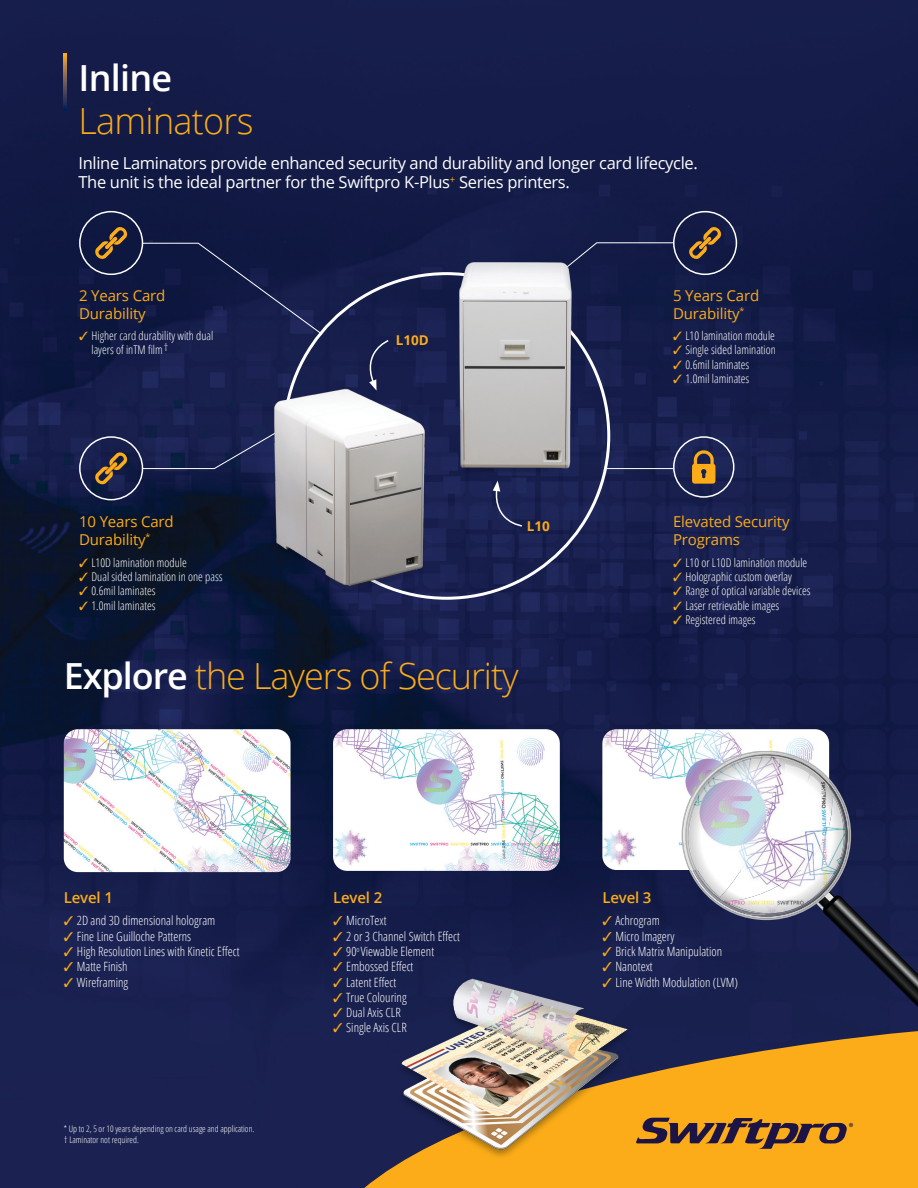
<style>
.page{position:relative;width:918px;height:1188px;background:#fff}
.page>*{position:absolute;margin:0;border:0;box-sizing:border-box;transform-origin:0 0}
.t1{font:300 36px/43.2px "Open Sans";letter-spacing:-.03em;color:#fbac18}
.t2{font:16.5px/19.8px "Open Sans";letter-spacing:-.02em;color:#fff}
.t3{font:15px/18px "Open Sans";letter-spacing:-.01em;color:#fbac18}
.t4{font:600 15px "Open Sans";letter-spacing:-.01em;color:#fbac18}
.t5{font:700 13.5px "Open Sans";color:#fbac18}
.t6{font:300 12.75px "Open Sans Condensed";color:#fff}
.t7{font:300 12px/14.4px "Open Sans Condensed";color:#fff}
.t8{font:300 9px "Open Sans Condensed";color:#fff}
.s1{font-weight:600;color:#fff}
.s2{color:#fbac18}
</style>
<div class="page">
<img style="left:0;top:0;width:918px;height:1188px">
<svg style="left:64px;top:54px;width:3px;height:57px"></svg>
<svg style="left:94px;top:226px;width:34px;height:34px"></svg>
<div style="left:79px;top:211px;width:64px;height:64px;border:2px solid #fff;border-radius:50%"></div>
<svg style="left:688px;top:226px;width:34px;height:34px"></svg>
<div style="left:673px;top:211px;width:64px;height:64px;border:2px solid #fff;border-radius:50%"></div>
<svg style="left:94px;top:452px;width:34px;height:33px"></svg>
<div style="left:79px;top:436px;width:64px;height:64px;border:2px solid #fff;border-radius:50%"></div>
<div style="left:673px;top:436px;width:61px;height:62px;border:2px solid #fff;border-radius:50%"></div>
<svg style="left:692px;top:450px;width:23px;height:34px"></svg>
<svg style="left:142px;top:243px;width:181px;height:92px;background:#151d47"></svg>
<div style="left:530px;top:242px;width:144px;height:56px;background:#121b45"></div>
<svg style="left:142px;top:423px;width:54px;height:46px;background:#1c2653"></svg>
<img style="left:602px;top:729px;width:227px;height:141px">
<img style="left:64px;top:729px;width:227px;height:143px">
<img style="left:333px;top:729px;width:227px;height:142px">
<hr style="left:606px;top:468px;width:67px;height:1px;background:#fff">
<svg style="left:506px;top:484px;width:17px;height:43px"></svg>
<svg style="left:361px;top:339px;width:29px;height:40px"></svg>
<svg style="left:349px;top:1030px;width:569px;height:158px;background:#c38926"></svg>
<svg style="left:651px;top:1118px;width:202px;height:31px;background:#9e6c2b"></svg>
<img style="left:396px;top:972px;width:255px;height:201px">
<img style="left:444px;top:257px;width:151px;height:227px">
<img style="left:196px;top:379px;width:310px;height:221px">
<svg style="left:682px;top:751px;width:236px;height:282px;background:#42476a"></svg>
<img style="left:724px;top:796px;width:139px;height:117px">
<p class="t1" style="left:78px;top:55px;width:177px"><span class="s1">Inline<br></span>Laminators</p>
<p class="t2" style="left:78px;top:152px;width:621px">Inline Laminators provide enhanced security and durability and longer card lifecycle.<br>The unit is the ideal partner for the Swiftpro K-Plus<sup>+</sup> Series printers.</p>
<p class="t3" style="left:79px;top:286px;width:88px">2 Years Card<br>Durability</p>
<p class="t7" style="left:91px;top:328px;width:123px;text-indent:-12px"><span class="s2">✓</span> Higher card durability with dual layers of inTM film<sup>†</sup></p>
<p class="t5" style="left:396px;top:331px;width:35px">L10D</p>
<p class="t3" style="left:79px;top:513px;width:96px">10 Years Card<br>Durability<sup>*</sup></p>
<p class="t7" style="left:79px;top:555px;width:109px"><span class="s2">✓</span> L10D lamination module</p>
<p class="t7" style="left:79px;top:569px;width:145px"><span class="s2">✓</span> Dual sided lamination in one pass</p>
<p class="t7" style="left:79px;top:583px;width:78px"><span class="s2">✓</span> 0.6mil laminates</p>
<p class="t7" style="left:79px;top:598px;width:78px"><span class="s2">✓</span> 1.0mil laminates</p>
<p class="t5" style="left:527px;top:516px;width:25px">L10</p>
<p class="t1" style="left:64px;top:653px;width:456px"><span class="s1">Explore</span> the Layers of Security</p>
<p class="t3" style="left:673px;top:286px;width:88px">5 Years Card<br>Durability<sup>*</sup></p>
<p class="t7" style="left:673px;top:328px;width:103px"><span class="s2">✓</span> L10 lamination module</p>
<p class="t7" style="left:673px;top:342px;width:104px"><span class="s2">✓</span> Single sided lamination</p>
<p class="t7" style="left:673px;top:357px;width:78px"><span class="s2">✓</span> 0.6mil laminates</p>
<p class="t7" style="left:673px;top:371px;width:78px"><span class="s2">✓</span> 1.0mil laminates</p>
<p class="t3" style="left:673px;top:513px;width:118px">Elevated Security<br>Programs</p>
<p class="t7" style="left:673px;top:555px;width:136px"><span class="s2">✓</span> L10 or L10D lamination module</p>
<p class="t7" style="left:673px;top:569px;width:120px"><span class="s2">✓</span> Holographic custom overlay</p>
<p class="t7" style="left:673px;top:583px;width:139px"><span class="s2">✓</span> Range of optical variable devices</p>
<p class="t7" style="left:673px;top:598px;width:108px"><span class="s2">✓</span> Laser retrievable images</p>
<p class="t7" style="left:673px;top:612px;width:84px"><span class="s2">✓</span> Registered images</p>
<p class="t4" style="left:64px;top:888px;width:51px">Level 1</p>
<p class="t6" style="left:64px;top:912px;width:153px"><span class="s2">✓</span> 2D and 3D dimensional hologram</p>
<p class="t6" style="left:64px;top:927px;width:129px"><span class="s2">✓</span> Fine Line Guilloche Patterns</p>
<p class="t6" style="left:64px;top:943px;width:177px"><span class="s2">✓</span> High Resolution Lines with Kinetic Effect</p>
<p class="t6" style="left:64px;top:958px;width:65px"><span class="s2">✓</span> Matte Finish</p>
<p class="t6" style="left:64px;top:973px;width:66px"><span class="s2">✓</span> Wireframing</p>
<p class="t8" style="left:64px;top:1123px;width:192px">* Up to 2, 5 or 10 years depending on card usage and application.</p>
<p class="t8" style="left:64px;top:1133px;width:77px">† Laminator not required.</p>
<p class="t4" style="left:333px;top:888px;width:51px">Level 2</p>
<p class="t6" style="left:333px;top:912px;width:55px"><span class="s2">✓</span> MicroText</p>
<p class="t6" style="left:333px;top:927px;width:128px"><span class="s2">✓</span> 2 or 3 Channel Switch Effect</p>
<p class="t6" style="left:333px;top:943px;width:103px"><span class="s2">✓</span> 90<sup>o</sup> Viewable Element</p>
<p class="t6" style="left:333px;top:958px;width:82px"><span class="s2">✓</span> Embossed Effect</p>
<p class="t6" style="left:333px;top:973px;width:65px"><span class="s2">✓</span> Latent Effect</p>
<p class="t6" style="left:333px;top:989px;width:75px"><span class="s2">✓</span> True Colouring</p>
<p class="t6" style="left:333px;top:1004px;width:69px"><span class="s2">✓</span> Dual Axis CLR</p>
<p class="t6" style="left:333px;top:1019px;width:75px"><span class="s2">✓</span> Single Axis CLR</p>
<p class="t4" style="left:602px;top:888px;width:51px">Level 3</p>
<p class="t6" style="left:602px;top:912px;width:59px"><span class="s2">✓</span> Achrogram</p>
<p class="t6" style="left:602px;top:927px;width:74px"><span class="s2">✓</span> Micro Imagery</p>
<p class="t6" style="left:602px;top:943px;width:121px"><span class="s2">✓</span> Brick Matrix Manipulation</p>
<p class="t6" style="left:602px;top:958px;width:52px"><span class="s2">✓</span> Nanotext</p>
<p class="t6" style="left:602px;top:973px;width:137px"><span class="s2">✓</span> Line Width Modulation (LVM)</p>
</div>
